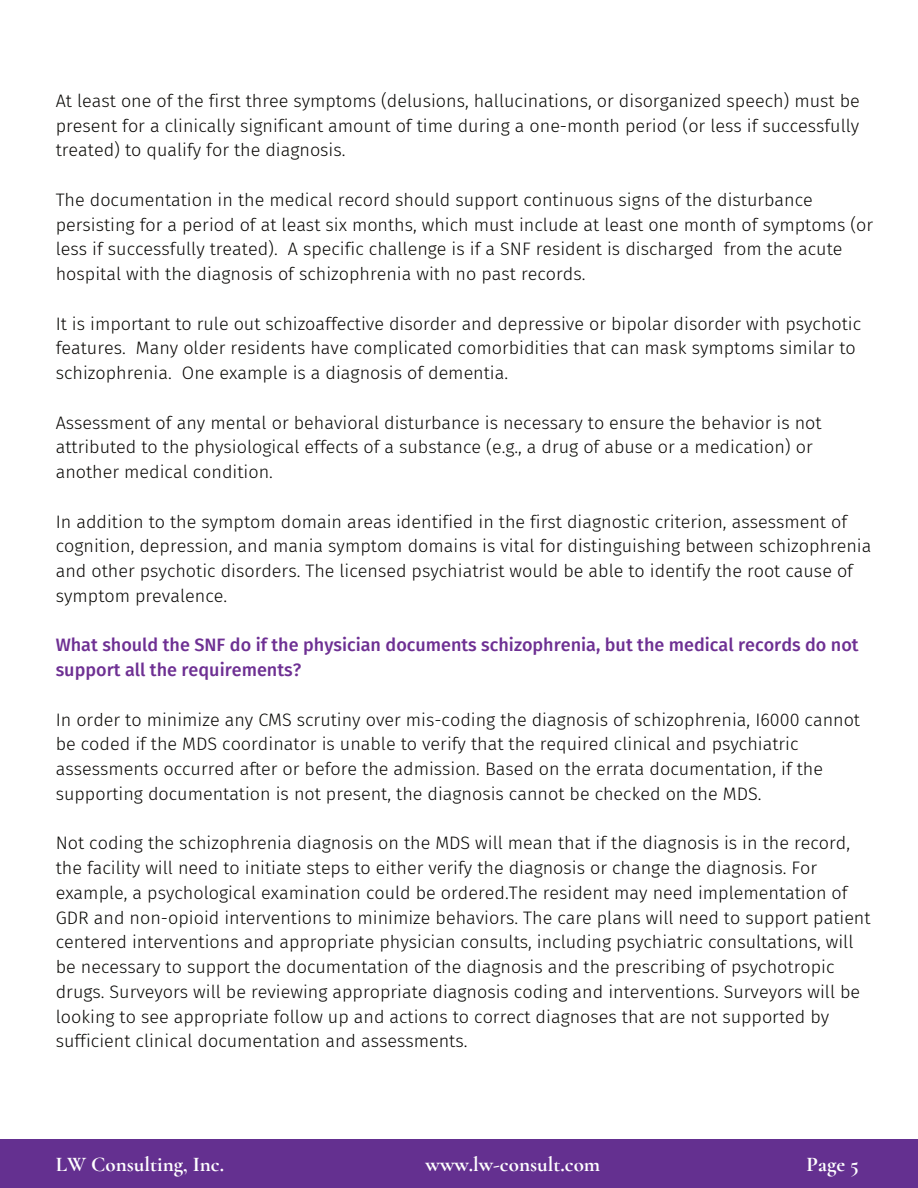
<style>
.page{position:relative;width:918px;height:1188px;background:#fff}
.page>*{position:absolute;margin:0;border:0;box-sizing:border-box;transform-origin:0 0}
.t1{font:700 21px "Cormorant Garamond";color:#fff}
.t2{font:300 18px/24.8px "Fira Sans";color:#080704}
.t3{font:500 18px/24.8px "Fira Sans";color:#6e3093}
</style>
<div class="page">
<div style="left:0;top:1139px;width:918px;height:49px;background:#643090"></div>
<p class="t2" style="left:56px;top:88px;width:806px;text-align:justify">At least one of the first three symptoms (delusions, hallucinations, or disorganized speech) must be present for a clinically significant amount of time during a one-month period (or less if successfully treated) to qualify for the diagnosis.</p>
<p class="t2" style="left:56px;top:187px;width:819px">The documentation in the medical record should support continuous signs of the disturbance persisting for a period of at least six months, which must include at least one month of symptoms (or less if successfully treated). A specific challenge is if a SNF resident is discharged from the acute hospital with the diagnosis of schizophrenia with no past records.</p>
<p class="t2" style="left:56px;top:311px;width:807px">It is important to rule out schizoaffective disorder and depressive or bipolar disorder with psychotic features. Many older residents have complicated comorbidities that can mask symptoms similar to schizophrenia. One example is a diagnosis of dementia.</p>
<p class="t2" style="left:56px;top:410px;width:767px">Assessment of any mental or behavioral disturbance is necessary to ensure the behavior is not attributed to the physiological effects of a substance (e.g., a drug of abuse or a medication) or another medical condition.</p>
<p class="t2" style="left:56px;top:509px;width:817px">In addition to the symptom domain areas identified in the first diagnostic criterion, assessment of cognition, depression, and mania symptom domains is vital for distinguishing between schizophrenia and other psychotic disorders. The licensed psychiatrist would be able to identify the root cause of symptom prevalence.</p>
<p class="t3" style="left:56px;top:632px;width:804px">What should the SNF do if the physician documents schizophrenia, but the medical records do not support all the requirements?</p>
<p class="t2" style="left:56px;top:707px;width:806px">In order to minimize any CMS scrutiny over mis-coding the diagnosis of schizophrenia, I6000 cannot be coded if the MDS coordinator is unable to verify that the required clinical and psychiatric assessments occurred after or before the admission. Based on the errata documentation, if the supporting documentation is not present, the diagnosis cannot be checked on the MDS.</p>
<p class="t2" style="left:56px;top:831px;width:816px">Not coding the schizophrenia diagnosis on the MDS will mean that if the diagnosis is in the record, the facility will need to initiate steps to either verify the diagnosis or change the diagnosis. For example, a psychological examination could be ordered.The resident may need implementation of GDR and non-opioid interventions to minimize behaviors. The care plans will need to support patient centered interventions and appropriate physician consults, including psychiatric consultations, will be necessary to support the documentation of the diagnosis and the prescribing of psychotropic drugs. Surveyors will be reviewing appropriate diagnosis coding and interventions. Surveyors will be looking to see appropriate follow up and actions to correct diagnoses that are not supported by sufficient clinical documentation and assessments.</p>
<p class="t1" style="left:56px;top:1151px;width:170px">LW Consulting, Inc.</p>
<p class="t1" style="left:426px;top:1151px;width:176px">www.lw-consult.com</p>
<p class="t1" style="left:807px;top:1151px;width:54px">Page 5</p>
</div>
